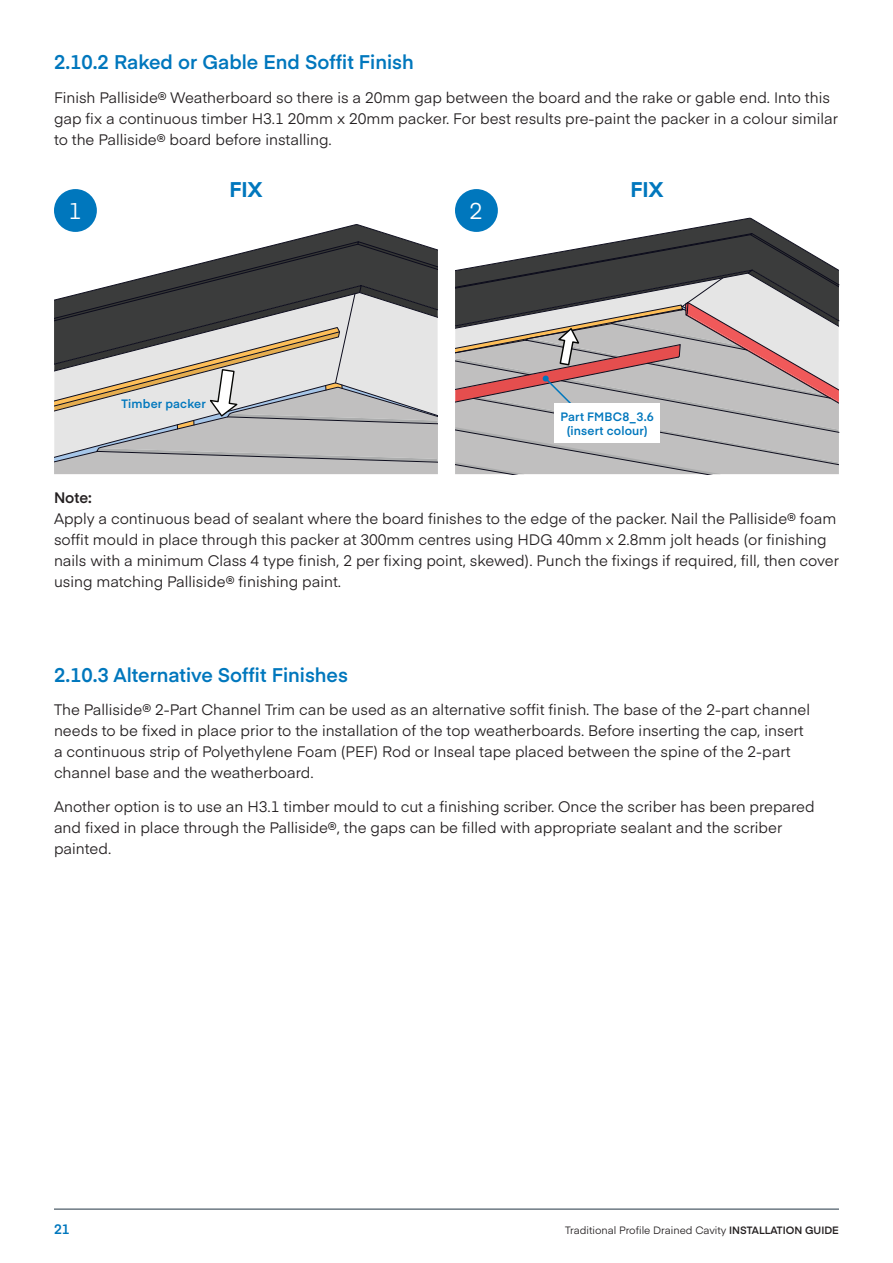
<style>
.page{position:relative;width:893px;height:1263px;background:#fff}
.page>*{position:absolute;margin:0;border:0;box-sizing:border-box;transform-origin:0 0}
.t1{font:22.5px "Eina 01";color:#fff}
.t2{font:700 21px "Eina 01";letter-spacing:.005em;color:#0077bd}
.t3{font:600 19.5px "Eina 01";color:#0077bd}
.t4{font:15px/21px "Eina 01";color:#231f20}
.t5{font:600 15px "Eina 01";color:#231f20}
.t6{font:600 13.5px "Eina 01";color:#0077bd}
.t7{font:600 12px/14.4px "Eina 01";letter-spacing:.015em;color:#0077bd;text-align:center}
.t8{font:10.5px "Eina 01";color:#231f20}
.s1{font-weight:600}
</style>
<div class="page">
<hr style="left:54px;top:1209px;width:785px;height:1px;background:#233645">
<svg style="left:54px;top:215px;width:384px;height:259px"></svg>
<div style="left:54px;top:189px;width:43px;height:43px;background:#0077bd;border-radius:50%"></div>
<div style="left:455px;top:189px;width:43px;height:43px;background:#0077bd;border-radius:50%"></div>
<svg style="left:455px;top:210px;width:385px;height:264px;background:#a8a2a3"></svg>
<div style="left:554px;top:404px;width:106px;height:39px;background:#fff"></div>
<h3 class="t3" style="left:54px;top:48px;width:361px">2.10.2 Raked or Gable End Soffit Finish</h3>
<p class="t4" style="left:54px;top:86px;width:786px">Finish Palliside® Weatherboard so there is a 20mm gap between the board and the rake or gable end. Into this gap fix a continuous timber H3.1 20mm x 20mm packer. For best results pre-paint the packer in a colour similar to the Palliside® board before installing.</p>
<h2 class="t2" style="left:229px;top:174px;width:35px">FIX</h2>
<h2 class="t2" style="left:630px;top:174px;width:35px">FIX</h2>
<h1 class="t1" style="left:68px;top:194px;width:15px">1</h1>
<h1 class="t1" style="left:469px;top:194px;width:15px">2</h1>
<p class="t7" style="left:121px;top:396px;width:86px">Timber packer</p>
<p class="t7" style="left:560px;top:409px;width:95px">Part FMBC8_3.6 (insert colour)</p>
<p class="t5" style="left:54px;top:486px;width:39px">Note:</p>
<p class="t4" style="left:54px;top:507px;width:786px">Apply a continuous bead of sealant where the board finishes to the edge of the packer. Nail the Palliside® foam soffit mould in place through this packer at 300mm centres using HDG 40mm x 2.8mm jolt heads (or finishing nails with a minimum Class 4 type finish, 2 per fixing point, skewed). Punch the fixings if required, fill, then cover using matching Palliside® finishing paint.</p>
<h3 class="t3" style="left:54px;top:660px;width:295px">2.10.3 Alternative Soffit Finishes</h3>
<p class="t4" style="left:54px;top:698px;width:758px">The Palliside® 2-Part Channel Trim can be used as an alternative soffit finish. The base of the 2-part channel needs to be fixed in place prior to the installation of the top weatherboards. Before inserting the cap, insert a continuous strip of Polyethylene Foam (PEF) Rod or Inseal tape placed between the spine of the 2-part channel base and the weatherboard.</p>
<p class="t4" style="left:54px;top:795px;width:762px">Another option is to use an H3.1 timber mould to cut a finishing scriber. Once the scriber has been prepared and fixed in place through the Palliside®, the gaps can be filled with appropriate sealant and the scriber painted.</p>
<p class="t6" style="left:54px;top:1219px;width:17px">21</p>
<p class="t8" style="left:565px;top:1223px;width:275px">Traditional Profile Drained Cavity <span class="s1">INSTALLATION GUIDE</span></p>
</div>
